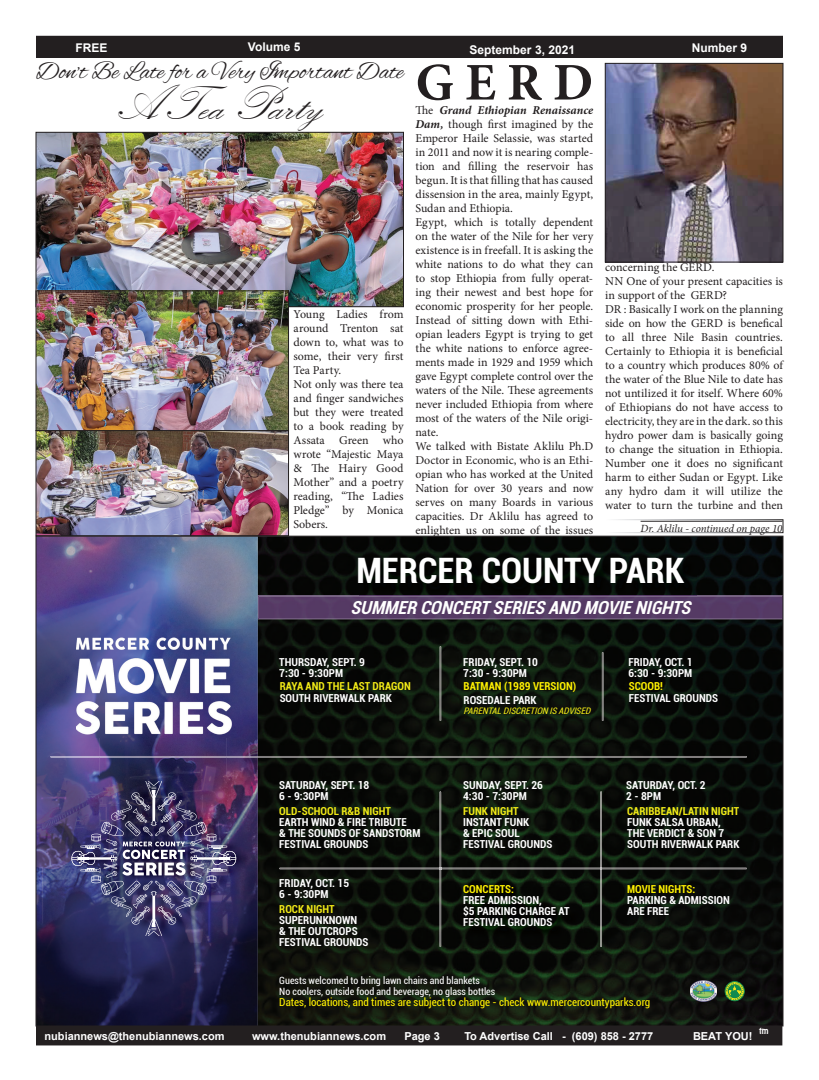
<style>
.page{position:relative;width:819px;height:1080px;background:#fff}
.page>*{position:absolute;margin:0;border:0;box-sizing:border-box;transform-origin:0 0}
.t1{font:700 53px "Minion Pro";color:#231f20}
.t2{font:50px "Kunstler Script";color:#231f20}
.t3{font:700 condensed 35px "Roboto";color:#fff}
.t4{font:25px "Alex Brush";color:#231f20}
.t5{font:italic 700 condensed 18px "Roboto";color:#fff}
.t6{font:12px/14px "Minion Pro";letter-spacing:-.005em;color:#231f20}
.t7{font:700 12px "Arial";color:#fff}
.t8{font:700 condensed 11px/11px "Roboto";color:#fff}
.t9{font:700 11px "Arial";color:#fff}
.t10{font:700 condensed 11px "Roboto";color:#f2eb17}
.t11{font:condensed 11px "Roboto";color:#fff101}
.t12{font:700 condensed 11px "Roboto";color:#fff101}
.t13{font:italic 11px "Minion Pro";letter-spacing:-.01em;color:#231f20}
.t14{font:condensed 10px/11px "Roboto";color:#fff}
.t15{font:italic condensed 9px "Roboto";color:#f2eb17}
.t16{font:8px "Hobo Std";color:#fff}
.s1{font-weight:700;font-style:italic}
</style>
<div class="page">
<div style="left:36px;top:36px;width:746px;height:21px;background:#231f20"></div>
<div style="left:36px;top:36px;width:747px;height:22px;border:1px solid #231f20"></div>
<div style="left:36px;top:1026px;width:746px;height:19px;background:#231f20"></div>
<img style="left:38px;top:538px;width:220px;height:103px">
<img style="left:38px;top:641px;width:61px;height:383px">
<img style="left:227px;top:641px;width:31px;height:383px">
<img style="left:99px;top:737px;width:128px;height:40px">
<img style="left:99px;top:942px;width:128px;height:82px">
<img style="left:258px;top:538px;width:524px;height:486px">
<img style="left:258px;top:595px;width:524px;height:24px">
<img style="left:360px;top:559px;width:336px;height:37px">
<img style="left:466px;top:887px;width:115px;height:52px">
<img style="left:50px;top:756px;width:697px;height:1px">
<img style="left:279px;top:868px;width:468px;height:1px">
<img style="left:440px;top:791px;width:1px;height:156px">
<img style="left:600px;top:791px;width:2px;height:156px">
<img style="left:440px;top:646px;width:1px;height:75px">
<img style="left:602px;top:652px;width:1px;height:69px">
<img style="left:75px;top:777px;width:175px;height:165px">
<img style="left:72px;top:781px;width:164px;height:155px">
<img style="left:76px;top:630px;width:166px;height:107px">
<img style="left:690px;top:981px;width:27px;height:20px">
<svg style="left:725px;top:981px;width:20px;height:20px"></svg>
<img style="left:38px;top:134px;width:364px;height:171px">
<div style="left:36px;top:132px;width:368px;height:175px;border:1px solid #231f20"></div>
<img style="left:38px;top:292px;width:249px;height:242px">
<div style="left:36px;top:430px;width:253px;height:106px;border:1px solid #231f20"></div>
<div style="left:36px;top:290px;width:253px;height:141px;border:1px solid #231f20"></div>
<hr style="left:641px;top:521px;width:141px;height:1px;background:#231f20">
<div style="left:605px;top:519px;width:179px;height:14px;border:1px solid #fff"></div>
<img style="left:607px;top:65px;width:175px;height:196px">
<div style="left:605px;top:63px;width:179px;height:200px;border:1px solid #231f20"></div>
<p class="t7" style="left:76px;top:39px;width:34px">FREE</p>
<p class="t7" style="left:248px;top:38px;width:54px">Volume 5</p>
<p class="t7" style="left:470px;top:41px;width:107px">September 3, 2021</p>
<p class="t7" style="left:692px;top:39px;width:57px">Number 9</p>
<h3 class="t4" style="left:36px;top:58px;width:369px">Don’t Be Late for a Very Important Date</h3>
<h2 class="t2" style="left:117px;top:78px;width:206px">A Tea Party</h2>
<p class="t6" style="left:294px;top:308px;width:111px">Young Ladies from around Trenton sat down to, what was to some, their very first<br>Tea Party.<br>Not only was there tea and finger sandwiches but they were treated to a book reading by<br>Assata Green who wrote “Majestic Maya &amp; The Hairy Good<br>Mother” and a poetry reading, “The Ladies<br>Pledge” by Monica<br>Sobers.</p>
<h1 class="t1" style="left:416px;top:45px;width:179px">G E R D</h1>
<p class="t6" style="left:416px;top:103px;width:179px">The <span class="s1">Grand Ethiopian Renaissance Dam,</span> though first imagined by the Emperor Haile Selassie, was started in 2011 and now it is nearing comple&shy;tion and filling the reservoir has begun. It is that filling that has caused dissension in the area, mainly Egypt, Sudan and Ethiopia.<br>Egypt, which is totally dependent on the water of the Nile for her very existence is in freefall. It is asking the white nations to do what they can to stop Ethiopia from fully operat&shy;ing their newest and best hope for economic prosperity for her people.<br>Instead of sitting down with Ethi&shy;opian leaders Egypt is trying to get the white nations to enforce agree&shy;ments made in 1929 and 1959 which gave Egypt complete control over the waters of the Nile. These agreements never included Ethiopia from where most of the waters of the Nile origi&shy;nate.<br>We talked with Bistate Aklilu Ph.D Doctor in Economic, who is an Ethi&shy;opian who has worked at the United Nation for over 30 years and now serves on many Boards in various capacities. Dr Aklilu has agreed to enlighten us on some of the issues</p>
<p class="t6" style="left:605px;top:261px;width:179px">concerning the GERD.<br>NN One of your present capacities is in support of the GERD?<br>DR : Basically I work on the planning side on how the GERD is benefical to all three Nile Basin countries.<br>Certainly to Ethiopia it is beneficial to a country which produces 80% of the water of the Blue Nile to date has not untilized it for itself. Where 60% of Ethiopians do not have access to electricity, they are in the dark. so this hydro power dam is basically going to change the situation in Ethiopia.<br>Number one it does no significant harm to either Sudan or Egypt. Like any hydro dam it will utilize the water to turn the turbine and then</p>
<p class="t13" style="left:641px;top:521px;width:143px">Dr. Aklilu - continued on page 10</p>
<h3 class="t3" style="left:356px;top:546px;width:330px">MERCER COUNTY PARK</h3>
<h3 class="t5" style="left:350px;top:595px;width:347px">SUMMERCONCERTSERIESANDMOVIENIGHTS</h3>
<p class="t8" style="left:279px;top:656px;width:87px">THURSDAY, SEPT. 9<br>7:30 - 9:30PM</p>
<p class="t8" style="left:463px;top:656px;width:76px">FRIDAY, SEPT. 10<br>7:30 - 9:30PM</p>
<p class="t8" style="left:628px;top:656px;width:66px">FRIDAY, OCT. 1<br>6:30 - 9:30PM</p>
<p class="t10" style="left:280px;top:679px;width:133px">RAYA AND THE LAST DRAGON</p>
<p class="t8" style="left:280px;top:692px;width:114px">SOUTH RIVERWALK PARK</p>
<p class="t12" style="left:464px;top:679px;width:114px">BATMAN (1989 VERSION)</p>
<p class="t8" style="left:464px;top:694px;width:75px">ROSEDALE PARK</p>
<p class="t15" style="left:464px;top:704px;width:131px">PARENTALDISCRETION ISADVISED</p>
<p class="t12" style="left:629px;top:679px;width:36px">SCOOB!</p>
<p class="t8" style="left:629px;top:692px;width:91px">FESTIVAL GROUNDS</p>
<p class="t8" style="left:279px;top:780px;width:92px">SATURDAY, SEPT. 18<br>6 - 9:30PM</p>
<p class="t8" style="left:626px;top:780px;width:81px">SATURDAY, OCT. 2<br>2 - 8PM</p>
<p class="t10" style="left:279px;top:803px;width:113px">OLD-SCHOOL R&amp;B NIGHT</p>
<p class="t8" style="left:279px;top:816px;width:143px">EARTH WIND &amp; FIRE TRIBUTE<br>&amp; THE SOUNDS OF SANDSTORM<br>FESTIVAL GROUNDS</p>
<p class="t8" style="left:463px;top:780px;width:81px">SUNDAY, SEPT. 26<br>4:30 - 7:30PM</p>
<p class="t10" style="left:463px;top:803px;width:57px">FUNK NIGHT</p>
<p class="t8" style="left:463px;top:816px;width:91px">INSTANT FUNK<br>&amp; EPIC SOUL<br>FESTIVAL GROUNDS</p>
<p class="t10" style="left:627px;top:803px;width:113px">CARIBBEAN/LATIN NIGHT</p>
<p class="t8" style="left:627px;top:816px;width:114px">FUNK SALSA URBAN,<br>THE VERDICT &amp; SON 7<br>SOUTH RIVERWALK PARK</p>
<p class="t8" style="left:279px;top:877px;width:71px">FRIDAY, OCT. 15<br>6 - 9:30PM</p>
<p class="t10" style="left:279px;top:901px;width:57px">ROCK NIGHT</p>
<p class="t8" style="left:279px;top:914px;width:91px">SUPERUNKNOWN<br>&amp; THE OUTCROPS<br>FESTIVAL GROUNDS</p>
<p class="t12" style="left:463px;top:882px;width:52px">CONCERTS:</p>
<p class="t8" style="left:463px;top:895px;width:108px">FREE ADMISSION,<br>$5 PARKING CHARGE AT<br>FESTIVAL GROUNDS</p>
<p class="t12" style="left:627px;top:882px;width:70px">MOVIE NIGHTS:</p>
<p class="t8" style="left:627px;top:895px;width:104px">PARKING &amp; ADMISSION<br>ARE FREE</p>
<p class="t14" style="left:279px;top:975px;width:217px">Guests welcomed to bring lawn chairs and blankets<br>No coolers, outside food and beverage, no glass bottles</p>
<p class="t11" style="left:279px;top:995px;width:373px">Dates, locations, and times are subject to change - check www.mercercountyparks.org</p>
<p class="t16" style="left:759px;top:1026px;width:11px">tm</p>
<p class="t9" style="left:45px;top:1029px;width:182px">nubiannews@thenubiannews.com</p>
<p class="t9" style="left:252px;top:1029px;width:136px">www.thenubiannews.com</p>
<p class="t9" style="left:404px;top:1029px;width:37px">Page 3</p>
<p class="t9" style="left:464px;top:1029px;width:190px">To Advertise Call - (609) 858 - 2777</p>
<p class="t9" style="left:693px;top:1029px;width:61px">BEAT YOU!</p>
</div>
